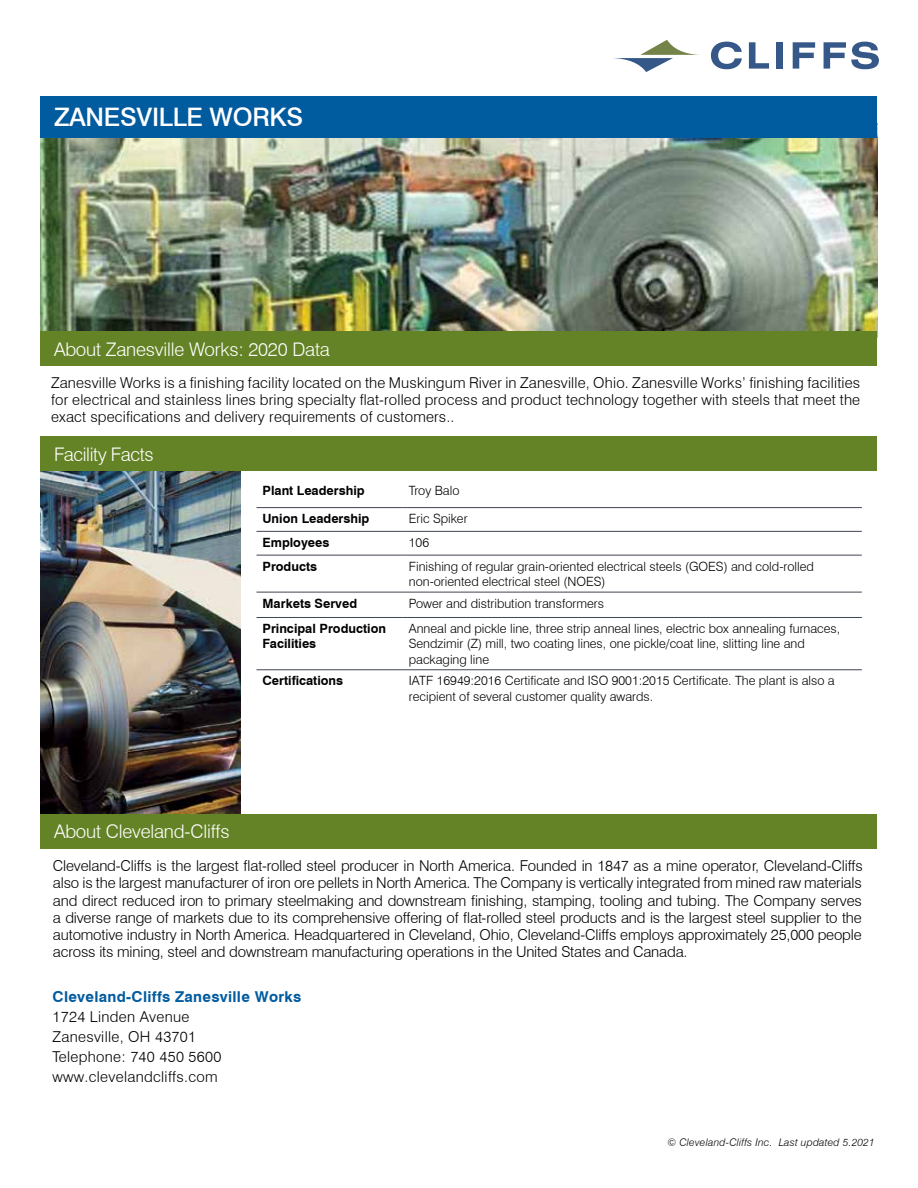
<style>
.page{position:relative;width:918px;height:1188px;background:#fff}
.page>*{position:absolute;margin:0;border:0;box-sizing:border-box;transform-origin:0 0}
.t1{font:500 25.5px "Swiss 721 BT";letter-spacing:-.01em;color:#fff}
.t2{font:300 18.75px "Swiss 721 BT";letter-spacing:-.01em;color:#fff}
.t3{font:300 15px/17.2px "Swiss 721 BT";letter-spacing:.01em;color:#000;text-align:justify}
.t4{font:700 15px "Swiss 721 BT";letter-spacing:.02em;color:#005b9f}
.t5{font:300 12.75px/15.3px "Swiss 721 BT";color:#000}
.t6{font:700 12.75px "Swiss 721 BT";color:#000}
.t7{font:italic 300 10.5px "Swiss 721 BT";letter-spacing:.02em;color:#000}
</style>
<div class="page">
<hr style="left:256px;top:670px;width:147px;height:1px;background:#3f454f">
<hr style="left:403px;top:670px;width:459px;height:1px;background:#3f454f">
<hr style="left:256px;top:617px;width:147px;height:1px;background:#3f454f">
<hr style="left:403px;top:617px;width:459px;height:1px;background:#3f454f">
<hr style="left:256px;top:592px;width:147px;height:1px;background:#3f454f">
<hr style="left:403px;top:592px;width:459px;height:1px;background:#3f454f">
<hr style="left:256px;top:555px;width:147px;height:1px;background:#3f454f">
<hr style="left:403px;top:555px;width:459px;height:1px;background:#3f454f">
<hr style="left:256px;top:531px;width:147px;height:1px;background:#3f454f">
<hr style="left:403px;top:531px;width:459px;height:1px;background:#3f454f">
<hr style="left:256px;top:507px;width:147px;height:1px;background:#3f454f">
<hr style="left:403px;top:507px;width:459px;height:1px;background:#3f454f">
<svg style="left:711px;top:42px;width:31px;height:27px"></svg>
<svg style="left:749px;top:42px;width:20px;height:27px"></svg>
<div style="left:777px;top:42px;width:6px;height:27px;background:#365888"></div>
<svg style="left:793px;top:42px;width:22px;height:27px"></svg>
<svg style="left:824px;top:42px;width:55px;height:27px"></svg>
<svg style="left:613px;top:40px;width:87px;height:32px"></svg>
<img style="left:40px;top:137px;width:838px;height:195px">
<div style="left:40px;top:96px;width:838px;height:41px;background:#005b9f"></div>
<div style="left:40px;top:332px;width:838px;height:34px;background:#648326"></div>
<img style="left:40px;top:471px;width:201px;height:343px">
<div style="left:40px;top:436px;width:838px;height:35px;background:#648326"></div>
<div style="left:40px;top:814px;width:838px;height:34px;background:#648326"></div>
<h1 class="t1" style="left:54px;top:102px;width:251px">ZANESVILLE WORKS</h1>
<p class="t2" style="left:54px;top:338px;width:278px">About Zanesville Works: 2020 Data</p>
<p class="t3" style="left:51px;top:374px;width:811px">Zanesville Works is a finishing facility located on the Muskingum River in Zanesville, Ohio. Zanesville Works’ finishing facilities for electrical and stainless lines bring specialty flat-rolled process and product technology together with steels that meet the exact specifications and delivery requirements of customers..</p>
<p class="t2" style="left:54px;top:443px;width:101px">Facility Facts</p>
<p class="t6" style="left:262px;top:483px;width:104px">Plant Leadership</p>
<p class="t5" style="left:409px;top:483px;width:52px">Troy Balo</p>
<p class="t6" style="left:262px;top:511px;width:108px">Union Leadership</p>
<p class="t5" style="left:409px;top:511px;width:60px">Eric Spiker</p>
<p class="t6" style="left:262px;top:535px;width:68px">Employees</p>
<p class="t5" style="left:409px;top:535px;width:22px">106</p>
<p class="t6" style="left:262px;top:559px;width:56px">Products</p>
<p class="t5" style="left:409px;top:559px;width:407px">Finishing of regular grain-oriented electrical steels (GOES) and cold-rolled non-oriented electrical steel (NOES)</p>
<p class="t6" style="left:262px;top:596px;width:96px">Markets Served</p>
<p class="t5" style="left:409px;top:596px;width:197px">Power and distribution transformers</p>
<p class="t6" style="left:262px;top:621px;width:125px">Principal Production</p>
<p class="t5" style="left:409px;top:621px;width:433px">Anneal and pickle line, three strip anneal lines, electric box annealing furnaces,</p>
<p class="t6" style="left:262px;top:636px;width:55px">Facilities</p>
<p class="t5" style="left:409px;top:636px;width:397px">Sendzimir (Z) mill, two coating lines, one pickle/coat line, slitting line and packaging line</p>
<p class="t6" style="left:262px;top:673px;width:82px">Certifications</p>
<p class="t5" style="left:409px;top:673px;width:427px">IATF 16949:2016 Certificate and ISO 9001:2015 Certificate. The plant is also a recipient of several customer quality awards.</p>
<p class="t2" style="left:54px;top:820px;width:177px">About Cleveland-Cliffs</p>
<p class="t3" style="left:53px;top:857px;width:811px">Cleveland-Cliffs is the largest flat-rolled steel producer in North America. Founded in 1847 as a mine operator, Cleveland-Cliffs also is the largest manufacturer of iron ore pellets in North America. The Company is vertically integrated from mined raw materials and direct reduced iron to primary steelmaking and downstream finishing, stamping, tooling and tubing. The Company serves a diverse range of markets due to its comprehensive offering of flat-rolled steel products and is the largest steel supplier to the automotive industry in North America. Headquartered in Cleveland, Ohio, Cleveland-Cliffs employs approximately 25,000 people across its mining, steel and downstream manufacturing operations in the United States and Canada.</p>
<p class="t4" style="left:53px;top:988px;width:250px">Cleveland-Cliffs Zanesville Works</p>
<p class="t3" style="left:53px;top:1007px;width:170px;line-height:19.8px;text-align:left">1724 Linden Avenue<br>Zanesville, OH 43701<br>Telephone: 740 450 5600 www.clevelandcliffs.com</p>
<p class="t7" style="left:667px;top:1136px;width:209px">© Cleveland-Cliffs Inc. Last updated 5.2021</p>
</div>
